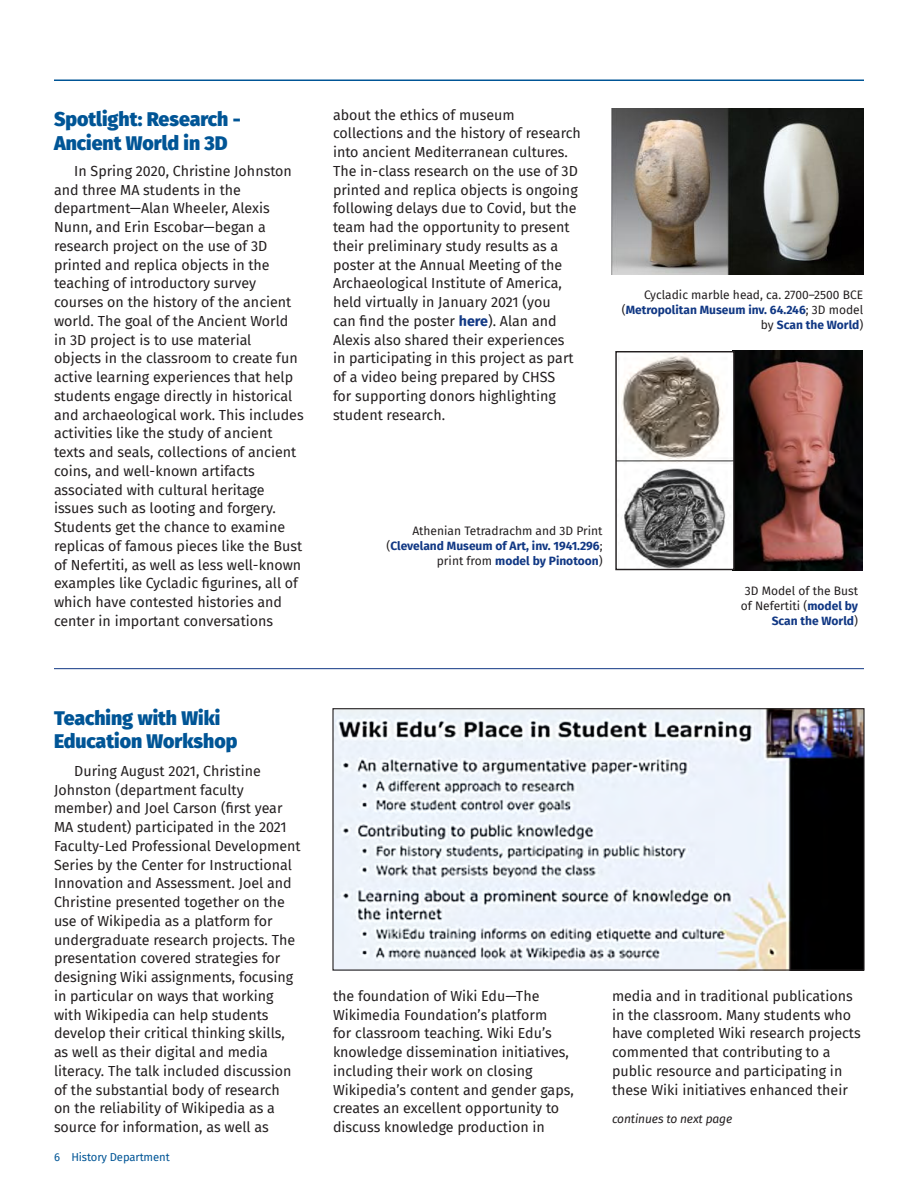
<style>
.page{position:relative;width:918px;height:1188px;background:#fff}
.page>*{position:absolute;margin:0;border:0;box-sizing:border-box;transform-origin:0 0}
.Topic_heading{font:900 19.5px/23.4px "Fira Sans";color:#005596}
.Body_copy{font:14.25px/18.8px "Fira Sans";color:#231f20}
.Body_copy-2{font:12px/15px "Fira Sans";color:#231f20;text-align:right}
.Body_copy-3{font:700 12px/15px "Fira Sans";color:#113884;text-align:right}
.Body_copy-4{font:italic 12px "Fira Sans";letter-spacing:-.01em;color:#231f20}
.t1{font:11.25px "Fira Sans";letter-spacing:-.01em;color:#005596}
.s1{font-weight:700;color:#113884}
.s2{font-weight:400;color:#231f20}
</style>
<div class="page">
<hr style="left:54px;top:80px;width:810px;height:1px;background:#005596">
<hr style="left:54px;top:668px;width:810px;height:1px;background:#113884">
<img style="left:733px;top:350px;width:129px;height:220px">
<img style="left:617px;top:353px;width:116px;height:215px">
<div style="left:615px;top:351px;width:120px;height:219px;border:1px solid #231f20"></div>
<img style="left:611px;top:108px;width:253px;height:166px">
<img style="left:334px;top:710px;width:529px;height:259px">
<div style="left:332px;top:708px;width:533px;height:263px;border:1px solid #231f20"></div>
<p class="Topic_heading" style="left:54px;top:106px;width:188px">Spotlight: Research -<br>Ancient World in 3D</p>
<p class="Body_copy" style="left:54px;top:161px;width:251px;text-indent:20px">In Spring 2020, Christine Johnston and three MA students in the department—Alan Wheeler, Alexis Nunn, and Erin Escobar—began a research project on the use of 3D printed and replica objects in the teaching of introductory survey courses on the history of the ancient world. The goal of the Ancient World in 3D project is to use material<br>objects in the classroom to create fun active learning experiences that help students engage directly in historical and archaeological work. This includes activities like the study of ancient texts and seals, collections of ancient coins, and well-known artifacts associated with cultural heritage issues such as looting and forgery.<br>Students get the chance to examine replicas of famous pieces like the Bust of Nefertiti, as well as less well-known examples like Cycladic figurines, all of which have contested histories and center in important conversations</p>
<p class="Body_copy" style="left:333px;top:105px;width:249px">about the ethics of museum collections and the history of research into ancient Mediterranean cultures.<br>The in-class research on the use of 3D printed and replica objects is ongoing following delays due to Covid, but the team had the opportunity to present their preliminary study results as a poster at the Annual Meeting of the Archaeological Institute of America, held virtually in January 2021 (you<br>can find the poster <span class="s1">here</span>). Alan and Alexis also shared their experiences<br>in participating in this project as part of a video being prepared by CHSS<br>for supporting donors highlighting student research.</p>
<p class="Body_copy-2" style="left:622px;top:287px;width:243px">Cycladic marble head, ca. 2700–2500 BCE (<span class="s1">Metropolitan Museum inv. 64.246</span>; 3D model by <span class="s1">Scan the World</span>)</p>
<p class="Body_copy-3" style="left:386px;top:522px;width:218px"><span class="s2">Athenian Tetradrachm and 3D Print (</span>Cleveland Museum of Art, inv. 1941.296<span class="s2">; print from</span> model by Pinotoon<span class="s2">)</span></p>
<p class="Body_copy-2" style="left:741px;top:583px;width:119px">3D Model of the Bust of Nefertiti (<span class="s1">model by<br>Scan the World</span>)</p>
<p class="Topic_heading" style="left:54px;top:704px;width:185px">Teaching with Wiki<br>Education Workshop</p>
<p class="Body_copy" style="left:54px;top:761px;width:248px;text-indent:20px">During August 2021, Christine Johnston (department faculty member) and Joel Carson (first year MA student) participated in the 2021<br>Faculty-Led Professional Development Series by the Center for Instructional Innovation and Assessment. Joel and Christine presented together on the use of Wikipedia as a platform for undergraduate research projects. The presentation covered strategies for designing Wiki assignments, focusing in particular on ways that working with Wikipedia can help students develop their critical thinking skills, as well as their digital and media literacy. The talk included discussion of the substantial body of research<br>on the reliability of Wikipedia as a source for information, as well as</p>
<p class="t1" style="left:54px;top:1149px;width:117px">6 History Department</p>
<p class="Body_copy" style="left:333px;top:986px;width:242px">the foundation of Wiki Edu—The Wikimedia Foundation’s platform<br>for classroom teaching. Wiki Edu’s knowledge dissemination initiatives, including their work on closing Wikipedia’s content and gender gaps, creates an excellent opportunity to discuss knowledge production in</p>
<p class="Body_copy" style="left:612px;top:986px;width:250px">media and in traditional publications in the classroom. Many students who have completed Wiki research projects commented that contributing to a public resource and participating in these Wiki initiatives enhanced their</p>
<p class="Body_copy-4" style="left:612px;top:1110px;width:122px">continues to next page</p>
</div>
